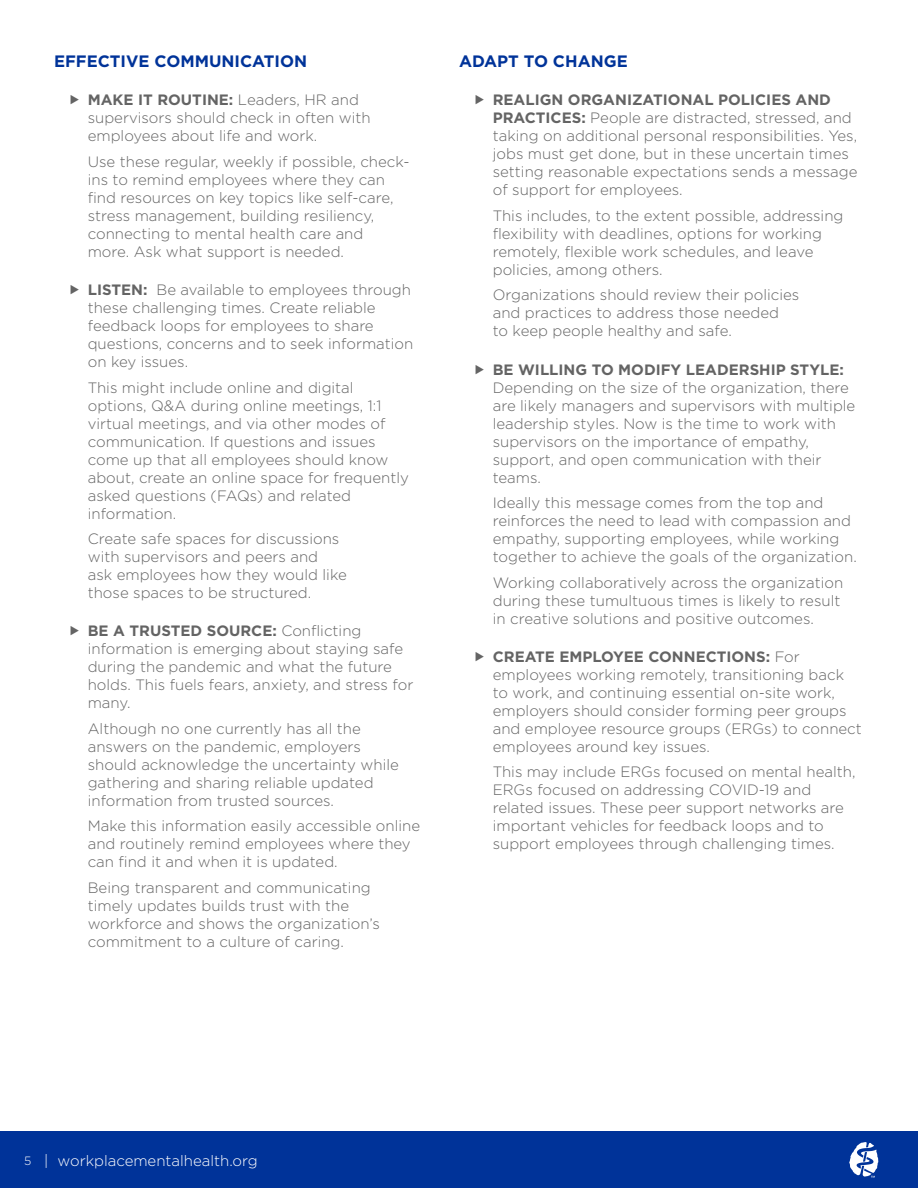
<style>
.page{position:relative;width:918px;height:1188px;background:#fff}
.page>*{position:absolute;margin:0;border:0;box-sizing:border-box;transform-origin:0 0}
.t1{font:700 16.5px "Gotham";color:#039}
.t2{font:300 15px/18px "Gotham";color:#646464}
.t3{font:700 15px "Gotham";color:#646464}
.t4{font:300 15px "Gotham";color:#fff}
.s1{font-weight:700}
.s2{font-size:12px}
</style>
<div class="page">
<div style="left:0;top:1132px;width:918px;height:56px;background:#039"></div>
<svg style="left:849px;top:1142px;width:29px;height:36px"></svg>
<p class="t1" style="left:54px;top:50px;width:255px">EFFECTIVE COMMUNICATION</p>
<p class="t2" style="left:88px;top:91px;width:284px"><span class="s1">MAKE IT ROUTINE:</span> Leaders, HR and supervisors should check in often with employees about life and work.</p>
<p class="t2" style="left:88px;top:152px;width:323px">Use these regular, weekly if possible, check&shy;ins to remind employees where they can find resources on key topics like self-care, stress management, building resiliency, connecting to mental health care and<br>more. Ask what support is needed.</p>
<p class="t2" style="left:88px;top:280px;width:327px"><span class="s1">LISTEN:</span> Be available to employees through these challenging times. Create reliable feedback loops for employees to share questions, concerns and to seek information on key issues.</p>
<p class="t2" style="left:88px;top:378px;width:323px">This might include online and digital options, Q&amp;A during online meetings, 1:1 virtual meetings, and via other modes of communication. If questions and issues come up that all employees should know about, create an online space for frequently asked questions (FAQs) and related information.</p>
<p class="t2" style="left:88px;top:529px;width:261px">Create safe spaces for discussions with supervisors and peers and<br>ask employees how they would like those spaces to be structured.</p>
<p class="t2" style="left:88px;top:622px;width:327px"><span class="s1">BE A TRUSTED SOURCE:</span> Conflicting information is emerging about staying safe during the pandemic and what the future holds. This fuels fears, anxiety, and stress for many.</p>
<p class="t2" style="left:88px;top:719px;width:313px">Although no one currently has all the answers on the pandemic, employers should acknowledge the uncertainty while gathering and sharing reliable updated information from trusted sources.</p>
<p class="t2" style="left:88px;top:817px;width:334px">Make this information easily accessible online and routinely remind employees where they can find it and when it is updated.</p>
<p class="t2" style="left:88px;top:878px;width:294px">Being transparent and communicating timely updates builds trust with the workforce and shows the organization’s commitment to a culture of caring.</p>
<p class="t1" style="left:459px;top:50px;width:170px">ADAPT TO CHANGE</p>
<p class="t2" style="left:493px;top:91px;width:366px"><span class="s1">REALIGN ORGANIZATIONAL POLICIES AND PRACTICES:</span> People are distracted, stressed, and taking on additional personal responsibilities. Yes, jobs must get done, but in these uncertain times setting reasonable expectations sends a message of support for employees.</p>
<p class="t2" style="left:493px;top:206px;width:352px">This includes, to the extent possible, addressing flexibility with deadlines, options for working remotely, flexible work schedules, and leave policies, among others.</p>
<p class="t2" style="left:493px;top:286px;width:308px">Organizations should review their policies and practices to address those needed<br>to keep people healthy and safe.</p>
<p class="t3" style="left:493px;top:359px;width:353px">BE WILLING TO MODIFY LEADERSHIP STYLE:</p>
<p class="t2" style="left:493px;top:378px;width:364px">Depending on the size of the organization, there are likely managers and supervisors with multiple leadership styles. Now is the time to work with supervisors on the importance of empathy, support, and open communication with their teams.</p>
<p class="t2" style="left:493px;top:493px;width:366px">Ideally this message comes from the top and reinforces the need to lead with compassion and empathy, supporting employees, while working together to achieve the goals of the organization.</p>
<p class="t2" style="left:493px;top:573px;width:352px">Working collaboratively across the organization during these tumultuous times is likely to result in creative solutions and positive outcomes.</p>
<p class="t2" style="left:493px;top:647px;width:371px"><span class="s1">CREATE EMPLOYEE CONNECTIONS:</span> For employees working remotely, transitioning back to work, and continuing essential on-site work, employers should consider forming peer groups and employee resource groups (ERGs) to connect employees around key issues.</p>
<p class="t2" style="left:493px;top:763px;width:364px">This may include ERGs focused on mental health, ERGs focused on addressing COVID-19 and related issues. These peer support networks are important vehicles for feedback loops and to support employees through challenging times.</p>
<p class="t4" style="left:24px;top:1151px;width:235px"><span class="s2">5</span> | workplacementalhealth.org</p>
</div>
